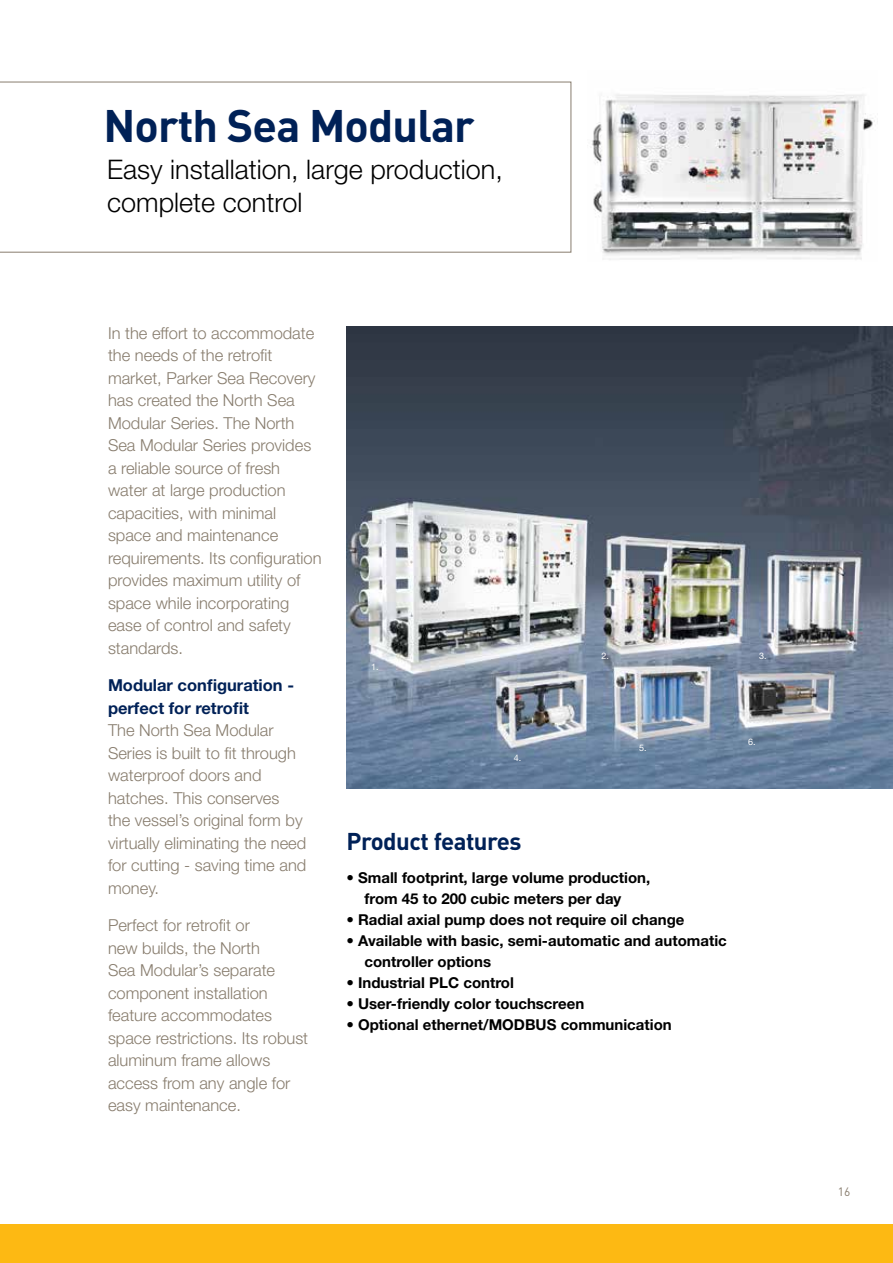
<style>
.page{position:relative;width:893px;height:1263px;background:#fff}
.page>*{position:absolute;margin:0;border:0;box-sizing:border-box;transform-origin:0 0}
.t1{font:700 45px "DINOT";letter-spacing:-.02em;color:#002157}
.t2{font:300 27px/32.4px "Helvetica Neue LT Std";color:#000}
.t3{font:700 24px "DINOT";letter-spacing:-.02em;color:#002157}
.t4{font:300 16.5px/22.5px "Helvetica Neue LT Std";color:#887d6e}
.t5{font:700 16.5px/22.5px "Helvetica Neue LT Std";color:#002157}
.t6{font:700 15px/21px "Helvetica Neue LT Std";color:#000}
.t7{font:12px "DINOT";color:#887d6e}
.t8{font:9px "Helvetica Neue LT Std";color:#fff}
</style>
<div class="page">
<svg style="left:0;top:82px;width:571px;height:171px"></svg>
<div style="left:0;top:1225px;width:893px;height:38px;background:#fdb913"></div>
<img style="left:592px;top:94px;width:286px;height:166px">
<img style="left:346px;top:327px;width:547px;height:462px">
<h1 class="t1" style="left:104px;top:96px;width:373px">North Sea Modular</h1>
<h2 class="t2" style="left:107px;top:153px;width:397px">Easy installation, large production, complete control</h2>
<p class="t4" style="left:108px;top:321px;width:215px">In the effort to accommodate the needs of the retrofit market, Parker Sea Recovery has created the North Sea<br>Modular Series. The North<br>Sea Modular Series provides a reliable source of fresh water at large production capacities, with minimal space and maintenance requirements. Its configuration provides maximum utility of space while incorporating ease of control and safety standards.</p>
<p class="t5" style="left:108px;top:674px;width:188px">Modular configuration - perfect for retrofit</p>
<p class="t4" style="left:108px;top:719px;width:200px">The North Sea Modular<br>Series is built to fit through waterproof doors and hatches. This conserves<br>the vessel’s original form by virtually eliminating the need for cutting - saving time and money.</p>
<p class="t4" style="left:108px;top:914px;width:202px">Perfect for retrofit or<br>new builds, the North<br>Sea Modular’s separate component installation feature accommodates space restrictions. Its robust aluminum frame allows access from any angle for easy maintenance.</p>
<p class="t8" style="left:371px;top:662px;width:9px">1.</p>
<p class="t8" style="left:514px;top:752px;width:9px">4.</p>
<p class="t8" style="left:601px;top:651px;width:9px">2.</p>
<p class="t8" style="left:759px;top:651px;width:9px">3.</p>
<p class="t8" style="left:639px;top:743px;width:9px">5.</p>
<p class="t8" style="left:748px;top:736px;width:9px">6.</p>
<h3 class="t3" style="left:346px;top:825px;width:177px">Product features</h3>
<p class="t6" style="left:364px;top:867px;width:287px;text-indent:-18px">• Small footprint, large volume production, from 45 to 200 cubic meters per day</p>
<p class="t6" style="left:346px;top:909px;width:339px">• Radial axial pump does not require oil change</p>
<p class="t6" style="left:364px;top:930px;width:364px;text-indent:-18px">• Available with basic, semi-automatic and automatic controller options</p>
<p class="t6" style="left:346px;top:972px;width:169px">• Industrial PLC control</p>
<p class="t6" style="left:346px;top:993px;width:239px">• User-friendly color touchscreen</p>
<p class="t6" style="left:346px;top:1014px;width:327px">• Optional ethernet/MODBUS communication</p>
<p class="t7" style="left:838px;top:1184px;width:14px">16</p>
</div>
